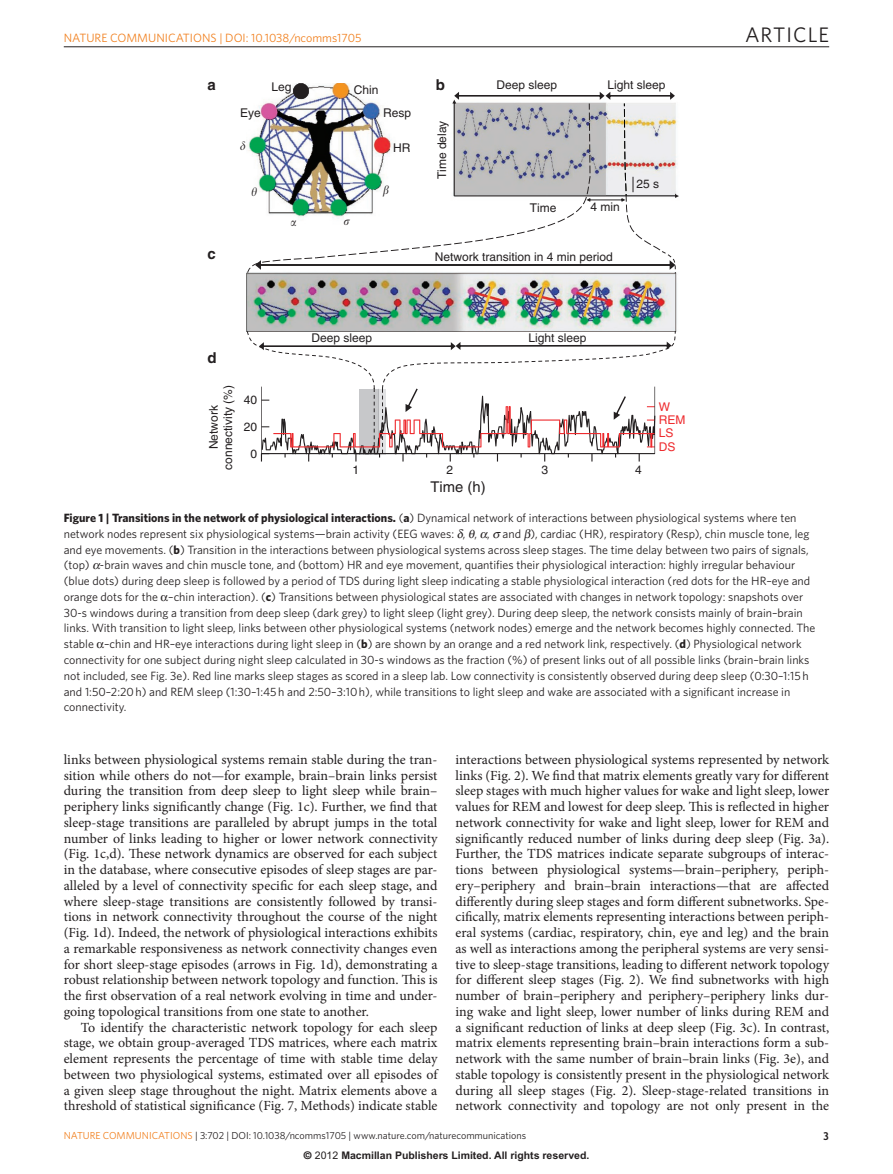
<style>
.page{position:relative;width:893px;height:1174px;background:#fff}
.page>*{position:absolute;margin:0;border:0;box-sizing:border-box;transform-origin:0 0}
.t1{font:21px "Whitney";letter-spacing:.05em;color:#231f20}
.t2{font:15px "Helvetica Bold 2";color:#231f20}
.t3{font:14.85px "Helvetica";color:#231f20}
.pPara{font:13.95px/15.8px "Minion Pro";color:#231f20;text-align:justify}
.pSec2ttl{font:13.95px/15.8px "Minion Pro";letter-spacing:-.005em;color:#231f20;text-align:justify}
.pFigureCaption{font:12px/15.8px "Whitney";color:#231f20}
.t4{font:12px/14.4px "Helvetica";color:#231f20;text-align:center}
.pDoiLRH2{font:12px "Whitney";color:#f1801f}
.t5{font:12px/13.6px "Helvetica";color:#ee2c2f}
.t6{font:700 10.5px "Arial";color:#231f20}
.pDoiLRH{font:10.2px "Whitney";color:#231f20}
.pDoiLRH-2{font:10.2px "Whitney";color:#f1801f}
.s1{font-weight:700}
.s2{color:#f1801f}
.s3{font-family:"Helvetica"}
.s4{font-weight:400}
</style>
<div class="page">
<hr style="left:64px;top:47px;width:765px;height:1px;background:#231f20">
<img style="left:247px;top:273px;width:430px;height:59px">
<svg style="left:247px;top:331px;width:429px;height:130px"></svg>
<svg style="left:246px;top:83px;width:433px;height:190px"></svg>
<p class="pDoiLRH2" style="left:64px;top:31px;width:108px">nature communicati</p>
<p class="pDoiLRH2" style="left:193px;top:31px;width:170px">ons | DOI: 10.1038/ncomms1705</p>
<p class="t2" style="left:436px;top:76px;width:11px">b</p>
<p class="t4" style="left:435px;top:179px;width:60px;rotate:-90deg">Time delay</p>
<p class="t2" style="left:207px;top:76px;width:10px">a</p>
<p class="t4" style="left:496px;top:77px;width:62px">Deep sleep</p>
<p class="t4" style="left:607px;top:77px;width:60px">Light sleep</p>
<p class="t4" style="left:271px;top:80px;width:22px">Leg</p>
<p class="t4" style="left:354px;top:82px;width:26px">Chin</p>
<p class="t4" style="left:240px;top:106px;width:22px">Eye</p>
<p class="t4" style="left:383px;top:106px;width:30px">Resp</p>
<p class="t4" style="left:393px;top:141px;width:19px">HR</p>
<p class="t4" style="left:637px;top:176px;width:24px">25 s</p>
<p class="t2" style="left:207px;top:245px;width:10px">c</p>
<p class="t2" style="left:207px;top:349px;width:11px">d</p>
<p class="t4" style="left:530px;top:200px;width:28px">Time</p>
<p class="t4" style="left:591px;top:200px;width:31px">4 min</p>
<p class="t4" style="left:435px;top:249px;width:180px">Network transition in 4 min period</p>
<p class="t4" style="left:311px;top:330px;width:62px">Deep sleep</p>
<p class="t4" style="left:528px;top:330px;width:60px">Light sleep</p>
<p class="t1" style="left:745px;top:22px;width:86px">ARTICLE</p>
<p class="t4" style="left:206px;top:470px;width:86px;rotate:-90deg">Network connectivity (%)</p>
<p class="t4" style="left:244px;top:393px;width:15px">40</p>
<p class="t4" style="left:244px;top:419px;width:15px">20</p>
<p class="t4" style="left:250px;top:446px;width:8px">0</p>
<p class="t5" style="left:659px;top:399px;width:28px">W<br>REM<br>LS<br>DS</p>
<p class="t4" style="left:635px;top:463px;width:8px">4</p>
<p class="pFigureCaption" style="left:64px;top:510px;width:753px"><span class="s1">Figure 1 | Transitions in the network of physiological interactions.</span> (<span class="s1">a</span>) Dynamical network of interactions between physiological systems where ten network nodes represent six physiological systems—brain activity (EEG waves: , , , and ), cardiac (HR), respiratory (Resp), chin muscle tone, leg and eye movements. (<span class="s1">b</span>) Transition in the interactions between physiological systems across sleep stages. The time delay between two pairs of signals, (top) -brain waves and chin muscle tone, and (bottom) HR and eye movement, quantifies their physiological interaction: highly irregular behaviour (blue dots) during deep sleep is followed by a period of TDS during light sleep indicating a stable physiological interaction (red dots for the HR–eye and orange dots for the –chin interaction). (<span class="s1">c</span>) Transitions between physiological states are associated with changes in network topology: snapshots over 30-s windows during a transition from deep sleep (dark grey) to light sleep (light grey). During deep sleep, the network consists mainly of brain–brain links. With transition to light sleep, links between other physiological systems (network nodes) emerge and the network becomes highly connected. The stable –chin and HR–eye interactions during light sleep in (<span class="s1">b</span>) are shown by an orange and a red network link, respectively. (<span class="s1">d</span>) Physiological network connectivity for one subject during night sleep calculated in 30-s windows as the fraction (%) of present links out of all possible links (brain–brain links not included, see Fig. 3e). Red line marks sleep stages as scored in a sleep lab. Low connectivity is consistently observed during deep sleep (0:30–1:15h and 1:50–2:20h) and REM sleep (1:30–1:45h and 2:50–3:10h), while transitions to light sleep and wake are associated with a significant increase in connectivity.</p>
<p class="t4" style="left:352px;top:463px;width:8px">1</p>
<p class="t4" style="left:447px;top:463px;width:8px">2</p>
<p class="t4" style="left:542px;top:463px;width:8px">3</p>
<p class="t3" style="left:431px;top:478px;width:57px">Time (h)</p>
<p class="pSec2ttl" style="left:64px;top:751px;width:375px">links between physiological systems remain stable during the tran&shy;sition while others do not—for example, brain–brain links persist during the transition from deep sleep to light sleep while brain– periphery links significantly change (Fig. 1c). Further, we find that sleep-stage transitions are paralleled by abrupt jumps in the total number of links leading to higher or lower network connectivity (Fig. 1c,d). These network dynamics are observed for each subject in the database, where consecutive episodes of sleep stages are par&shy;alleled by a level of connectivity specific for each sleep stage, and where sleep-stage transitions are consistently followed by transi&shy;tions in network connectivity throughout the course of the night (Fig. 1d). Indeed, the network of physiological interactions exhibits a remarkable responsiveness as network connectivity changes even for short sleep-stage episodes (arrows in Fig. 1d), demonstrating a robust relationship between network topology and function. This is the first observation of a real network evolving in time and under&shy;going topological transitions from one state to another.</p>
<p class="pPara" style="left:64px;top:1019px;width:375px;text-indent:17px">To identify the characteristic network topology for each sleep stage, we obtain group-averaged TDS matrices, where each matrix element represents the percentage of time with stable time delay between two physiological systems, estimated over all episodes of a given sleep stage throughout the night. Matrix elements above a threshold of statistical significance (Fig. 7, Methods) indicate stable</p>
<p class="pPara" style="left:455px;top:751px;width:375px">interactions between physiological systems represented by network links (Fig. 2). We find that matrix elements greatly vary for different sleep stages with much higher values for wake and light sleep, lower values for REM and lowest for deep sleep. This is reflected in higher network connectivity for wake and light sleep, lower for REM and significantly reduced number of links during deep sleep (Fig. 3a).<br>Further, the TDS matrices indicate separate subgroups of interac&shy;tions between physiological systems—brain–periphery, periph&shy;ery–periphery and brain–brain interactions—that are affected differently during sleep stages and form different subnetworks. Spe&shy;cifically, matrix elements representing interactions between periph&shy;eral systems (cardiac, respiratory, chin, eye and leg) and the brain as well as interactions among the peripheral systems are very sensi&shy;tive to sleep-stage transitions, leading to different network topology for different sleep stages (Fig. 2). We find subnetworks with high number of brain–periphery and periphery–periphery links dur&shy;ing wake and light sleep, lower number of links during REM and a significant reduction of links at deep sleep (Fig. 3c). In contrast, matrix elements representing brain–brain interactions form a sub&shy;network with the same number of brain–brain links (Fig. 3e), and stable topology is consistently present in the physiological network during all sleep stages (Fig. 2). Sleep-stage-related transitions in network connectivity and topology are not only present in the</p>
<p class="pDoiLRH-2" style="left:64px;top:1129px;width:91px">nature communicati</p>
<p class="pDoiLRH" style="left:173px;top:1129px;width:355px"><span class="s2">ons</span> | 3:702 | DOI: 10.1038/ncomms1705 | www.nature.com/naturecommunications</p>
<p class="t6" style="left:304px;top:1149px;width:287px"><span class="s3">©</span> <span class="s4">2012</span> Macmillan Publishers Limited. All rights reserved.</p>
</div>
